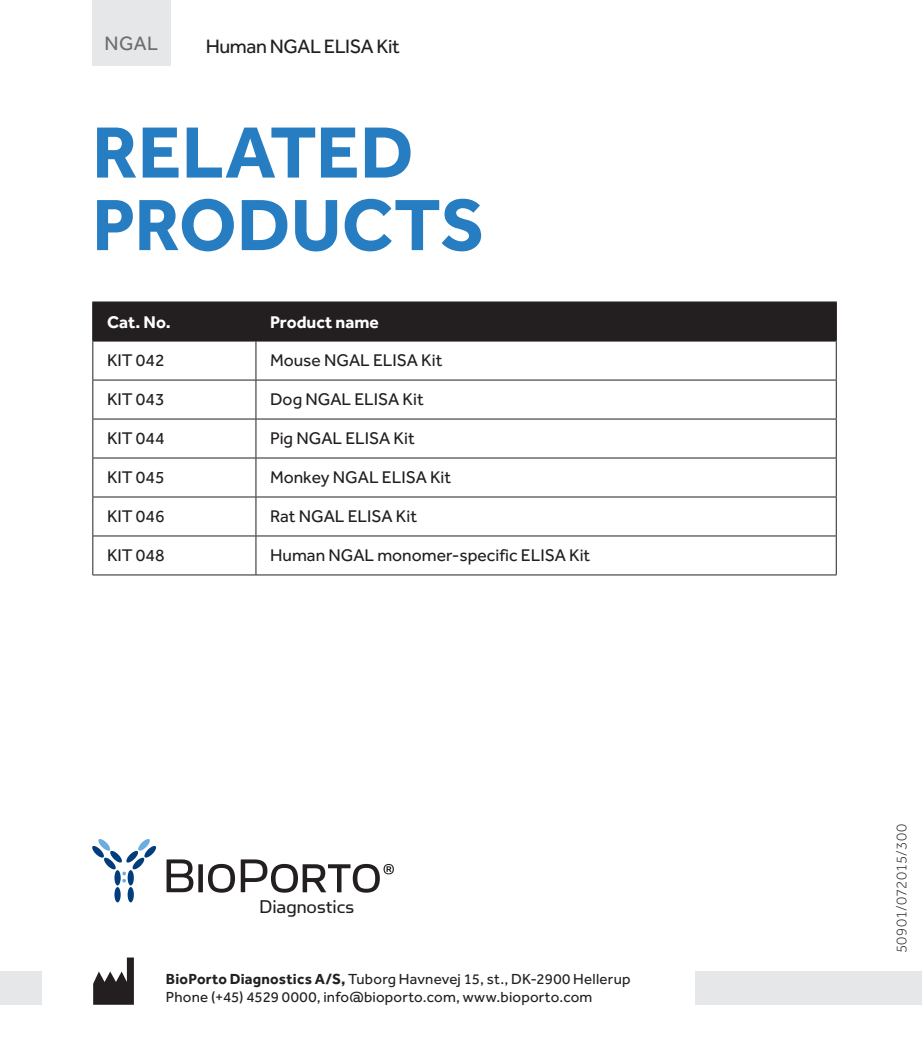
<style>
.page{position:relative;width:922px;height:1063px;background:#fff}
.page>*{position:absolute;margin:0;border:0;box-sizing:border-box;transform-origin:0 0}
.t1{font:700 75px/72.5px "Effra";color:#277dc1}
.t2{font:20.75px "Simian Text Orangutan";color:#231f20}
.t3{font:20px "Effra";letter-spacing:-.02em;color:#231f20}
.t4{font:20px "Effra";color:#6c6d70}
.t5{font:17.5px "Effra";color:#231f20}
.t6{font:700 17.5px "Effra";color:#fff}
.t7{font:15px/18.5px "Effra";letter-spacing:.015em;color:#231f20}
.t8{font:300 15px "Effra";letter-spacing:.015em;color:#231f20}
.s1{font-weight:700}
</style>
<div class="page">
<div style="left:92px;top:0;width:78px;height:66px;background:#e6e7e9"></div>
<svg style="left:93px;top:958px;width:41px;height:47px"></svg>
<div style="left:93px;top:303px;width:742px;height:38px;background:#231f20"></div>
<svg style="left:93px;top:342px;width:742px;height:233px"></svg>
<hr style="left:92px;top:341px;width:164px;height:1px;background:#231f20">
<hr style="left:92px;top:341px;width:1px;height:39px;background:#231f20">
<hr style="left:256px;top:341px;width:580px;height:1px;background:#231f20">
<hr style="left:255px;top:341px;width:1px;height:39px;background:#231f20">
<hr style="left:835px;top:341px;width:1px;height:39px;background:#231f20">
<hr style="left:92px;top:380px;width:164px;height:1px;background:#231f20">
<hr style="left:92px;top:380px;width:1px;height:39px;background:#231f20">
<hr style="left:256px;top:380px;width:580px;height:1px;background:#231f20">
<hr style="left:255px;top:380px;width:1px;height:39px;background:#231f20">
<hr style="left:835px;top:380px;width:1px;height:39px;background:#231f20">
<hr style="left:92px;top:419px;width:164px;height:1px;background:#231f20">
<hr style="left:92px;top:419px;width:1px;height:39px;background:#231f20">
<hr style="left:256px;top:419px;width:580px;height:1px;background:#231f20">
<hr style="left:255px;top:419px;width:1px;height:39px;background:#231f20">
<hr style="left:835px;top:419px;width:1px;height:39px;background:#231f20">
<hr style="left:92px;top:458px;width:164px;height:1px;background:#231f20">
<hr style="left:92px;top:458px;width:1px;height:39px;background:#231f20">
<hr style="left:256px;top:458px;width:580px;height:1px;background:#231f20">
<hr style="left:255px;top:458px;width:1px;height:39px;background:#231f20">
<hr style="left:835px;top:458px;width:1px;height:39px;background:#231f20">
<hr style="left:92px;top:497px;width:164px;height:1px;background:#231f20">
<hr style="left:92px;top:497px;width:1px;height:39px;background:#231f20">
<hr style="left:256px;top:497px;width:580px;height:1px;background:#231f20">
<hr style="left:255px;top:497px;width:1px;height:39px;background:#231f20">
<hr style="left:835px;top:497px;width:1px;height:39px;background:#231f20">
<hr style="left:92px;top:536px;width:164px;height:1px;background:#231f20">
<hr style="left:92px;top:536px;width:1px;height:39px;background:#231f20">
<hr style="left:256px;top:536px;width:580px;height:1px;background:#231f20">
<hr style="left:255px;top:536px;width:1px;height:39px;background:#231f20">
<hr style="left:835px;top:536px;width:1px;height:39px;background:#231f20">
<hr style="left:92px;top:575px;width:164px;height:1px;background:#231f20">
<hr style="left:256px;top:575px;width:580px;height:1px;background:#231f20">
<hr style="left:92px;top:301px;width:164px;height:2px;background:#231f20">
<hr style="left:92px;top:303px;width:1px;height:38px;background:#231f20">
<hr style="left:256px;top:301px;width:580px;height:2px;background:#231f20">
<hr style="left:255px;top:303px;width:1px;height:38px;background:#231f20">
<hr style="left:835px;top:303px;width:1px;height:38px;background:#231f20">
<svg style="left:114px;top:870px;width:7px;height:16px"></svg>
<div style="left:114px;top:887px;width:7px;height:15px;background:#013d7d;border-radius:50%"></div>
<div style="left:128px;top:887px;width:6px;height:15px;background:#013d7d;border-radius:50%"></div>
<svg style="left:92px;top:839px;width:64px;height:44px"></svg>
<div style="left:198px;top:864px;width:5px;height:28px;background:#231f20"></div>
<svg style="left:208px;top:864px;width:27px;height:29px"></svg>
<svg style="left:241px;top:859px;width:153px;height:34px"></svg>
<svg style="left:166px;top:859px;width:27px;height:33px"></svg>
<div style="left:694px;top:971px;width:227px;height:34px;background:#e6e7e9"></div>
<div style="left:0;top:971px;width:42px;height:34px;background:#e6e7e9"></div>
<p class="t4" style="left:104px;top:32px;width:55px">NGAL</p>
<p class="t3" style="left:206px;top:35px;width:196px">Human NGAL ELISA Kit</p>
<h1 class="t1" style="left:92px;top:115px;width:394px">RELATED<br>PRODUCTS</h1>
<p class="t6" style="left:107px;top:311px;width:65px">Cat. No.</p>
<p class="t6" style="left:270px;top:311px;width:110px">Product name</p>
<p class="t5" style="left:107px;top:350px;width:59px">KIT 042</p>
<p class="t5" style="left:270px;top:350px;width:174px">Mouse NGAL ELISA Kit</p>
<p class="t5" style="left:107px;top:389px;width:59px">KIT 043</p>
<p class="t5" style="left:270px;top:389px;width:155px">Dog NGAL ELISA Kit</p>
<p class="t5" style="left:107px;top:428px;width:59px">KIT 044</p>
<p class="t5" style="left:270px;top:428px;width:146px">Pig NGAL ELISA Kit</p>
<p class="t5" style="left:107px;top:467px;width:59px">KIT 045</p>
<p class="t5" style="left:270px;top:467px;width:182px">Monkey NGAL ELISA Kit</p>
<p class="t5" style="left:107px;top:506px;width:59px">KIT 046</p>
<p class="t5" style="left:270px;top:506px;width:148px">Rat NGAL ELISA Kit</p>
<p class="t5" style="left:107px;top:545px;width:59px">KIT 048</p>
<p class="t5" style="left:270px;top:545px;width:321px">Human NGAL monomer-specific ELISA Kit</p>
<p class="t2" style="left:259px;top:895px;width:97px">Diagnostics</p>
<p class="t7" style="left:166px;top:969px;width:466px"><span class="s1">BioPorto Diagnostics A/S,</span> Tuborg Havnevej 15, st., DK-2900 Hellerup<br>Phone (+45) 4529 0000, info@bioporto.com, www.bioporto.com</p>
<p class="t8" style="left:892px;top:953px;width:130px;rotate:-90deg">50901/072015/300</p>
</div>
